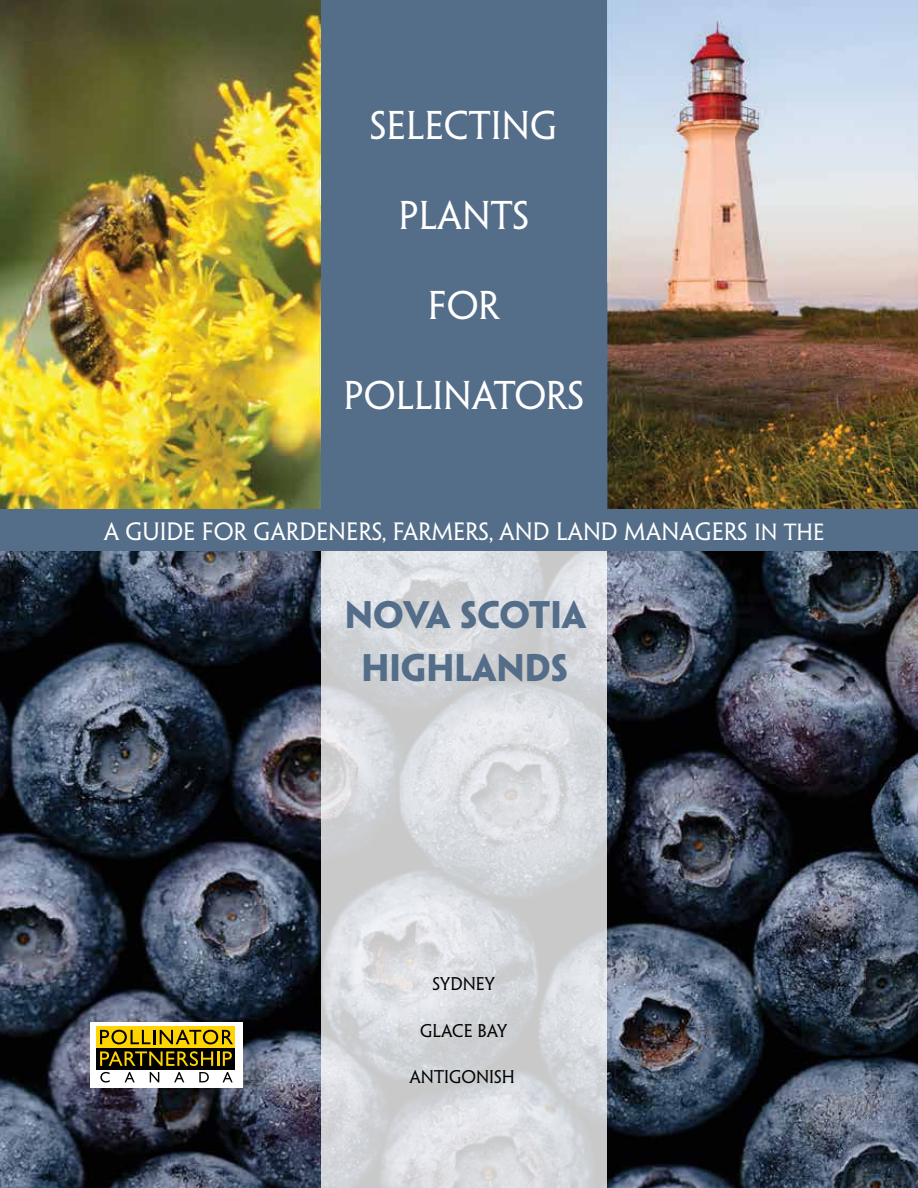
<style>
.page{position:relative;width:918px;height:1188px;background:#fff}
.page>*{position:absolute;margin:0;border:0;box-sizing:border-box;transform-origin:0 0}
.t1{font:36px "Penumbra MM 365 500";color:#fff}
.t2{font:34.5px/52.5px "Penumbra MM 725 0";color:#546d88;text-align:center}
.t3{font:22.5px "Penumbra MM 365 500";color:#fff}
.t4{font:16.5px "Penumbra MM 365 500";color:#000}
.s1{font-size:21px}
</style>
<div class="page">
<img style="left:0;top:0;width:918px;height:1188px">
<svg style="left:321px;top:550px;width:285px;height:638px;background:#d6d8dc"></svg>
<div style="left:0;top:509px;width:918px;height:41px;background:#546d88"></div>
<div style="left:321px;top:0;width:285px;height:511px;background:#546d88"></div>
<div style="left:90px;top:1022px;width:153px;height:66px;background:#fff"></div>
<div style="left:96px;top:1026px;width:139px;height:22px;background:#ffd400"></div>
<div style="left:96px;top:1048px;width:139px;height:22px;background:#000"></div>
<svg style="left:100px;top:1030px;width:133px;height:14px"></svg>
<svg style="left:100px;top:1051px;width:132px;height:15px"></svg>
<svg style="left:100px;top:1072px;width:10px;height:11px"></svg>
<svg style="left:125px;top:1072px;width:10px;height:10px"></svg>
<svg style="left:150px;top:1072px;width:9px;height:10px"></svg>
<svg style="left:174px;top:1072px;width:10px;height:10px"></svg>
<svg style="left:199px;top:1072px;width:10px;height:10px"></svg>
<svg style="left:223px;top:1072px;width:10px;height:10px"></svg>
<h1 class="t1" style="left:370px;top:104px;width:189px">SELECTING</h1>
<h1 class="t1" style="left:399px;top:194px;width:132px">PLANTS</h1>
<h1 class="t1" style="left:428px;top:284px;width:73px">FOR</h1>
<h1 class="t1" style="left:344px;top:374px;width:242px">POLLINATORS</h1>
<p class="t3" style="left:104px;top:519px;width:722px">A GUIDE FOR GARDENERS, FARMERS, AND LAND MANAGERS <span class="s1">IN THE</span></p>
<h2 class="t2" style="left:345px;top:589px;width:243px">NOVA SCOTIA<br>HIGHLANDS</h2>
<p class="t4" style="left:433px;top:975px;width:64px">SYDNEY</p>
<p class="t4" style="left:420px;top:1021px;width:89px">GLACE BAY</p>
<p class="t4" style="left:410px;top:1068px;width:107px">ANTIGONISH</p>
</div>
